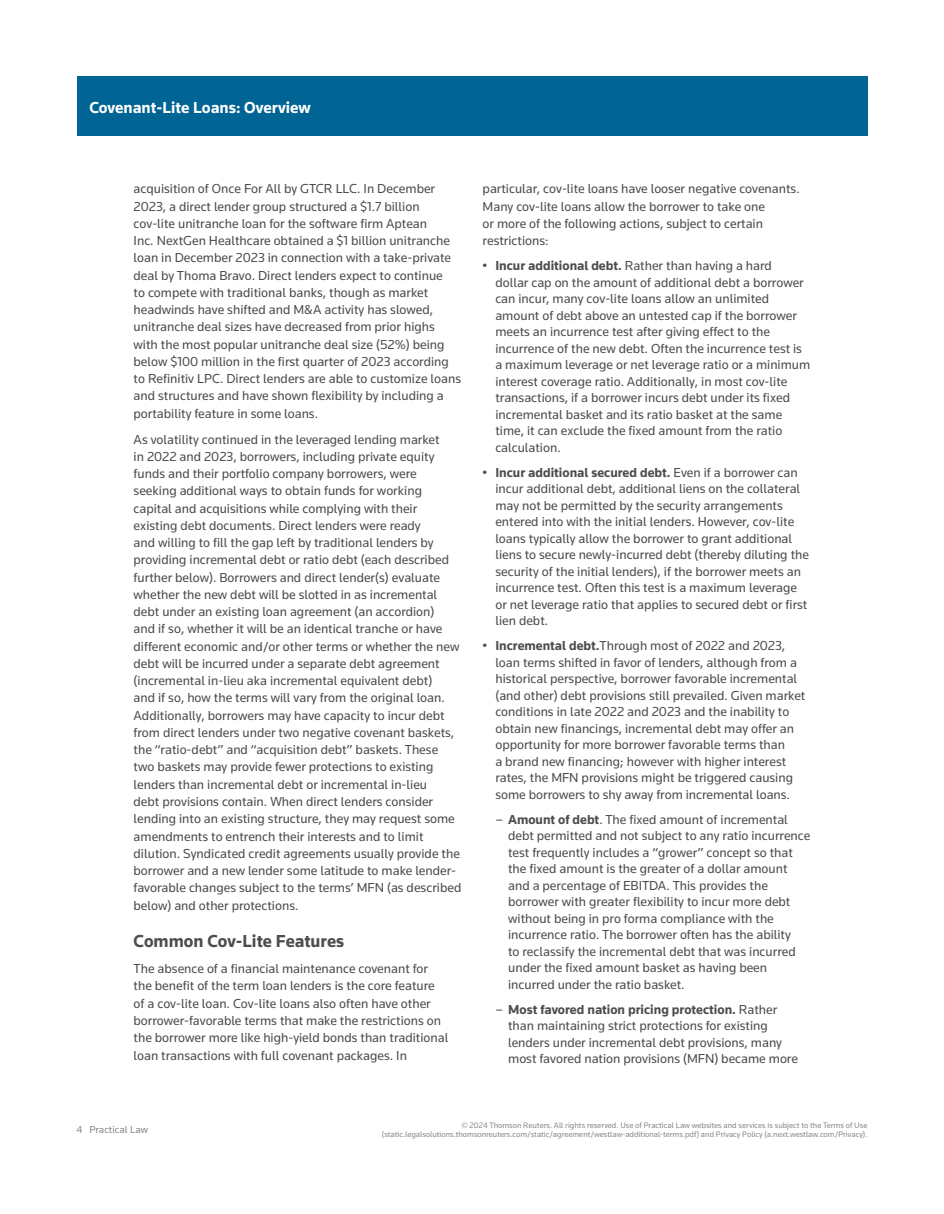
<style>
.page{position:relative;width:944px;height:1214px;background:#fff}
.page>*{position:absolute;margin:0;border:0;box-sizing:border-box;transform-origin:0 0}
.t1{font:700 18px "Knowledge";color:#4b4c4d}
.t2{font:700 16.5px "Knowledge";color:#fff}
.t3{font:13.5px/17.2px "Knowledge";color:#4b4c4d}
.t4{font:10.5px "Knowledge";color:#86888b}
.t5{font:8.25px/9.8px "Knowledge";color:#86888b;text-align:right}
.s1{font-weight:700}
</style>
<div class="page">
<div style="left:77px;top:77px;width:790px;height:59px;background:#006494"></div>
<p class="t2" style="left:89px;top:97px;width:223px">Covenant-Lite Loans: Overview</p>
<p class="t3" style="left:134px;top:180px;width:329px">acquisition of Once For All by GTCR LLC. In December 2023, a direct lender group structured a $1.7 billion cov-lite unitranche loan for the software firm Aptean<br>Inc. NextGen Healthcare obtained a $1 billion unitranche loan in December 2023 in connection with a take-private deal by Thoma Bravo. Direct lenders expect to continue<br>to compete with traditional banks, though as market headwinds have shifted and M&amp;A activity has slowed, unitranche deal sizes have decreased from prior highs with the most popular unitranche deal size (52%) being below $100 million in the first quarter of 2023 according to Refinitiv LPC. Direct lenders are able to customize loans and structures and have shown flexibility by including a portability feature in some loans.</p>
<p class="t3" style="left:134px;top:430px;width:329px">As volatility continued in the leveraged lending market<br>in 2022 and 2023, borrowers, including private equity funds and their portfolio company borrowers, were seeking additional ways to obtain funds for working capital and acquisitions while complying with their existing debt documents. Direct lenders were ready<br>and willing to fill the gap left by traditional lenders by providing incremental debt or ratio debt (each described further below). Borrowers and direct lender(s) evaluate whether the new debt will be slotted in as incremental debt under an existing loan agreement (an accordion)<br>and if so, whether it will be an identical tranche or have different economic and/or other terms or whether the new debt will be incurred under a separate debt agreement (incremental in-lieu aka incremental equivalent debt)<br>and if so, how the terms will vary from the original loan.<br>Additionally, borrowers may have capacity to incur debt from direct lenders under two negative covenant baskets, the “ratio-debt” and “acquisition debt” baskets. These two baskets may provide fewer protections to existing lenders than incremental debt or incremental in-lieu<br>debt provisions contain. When direct lenders consider lending into an existing structure, they may request some amendments to entrench their interests and to limit dilution. Syndicated credit agreements usually provide the borrower and a new lender some latitude to make lender&shy;favorable changes subject to the terms’ MFN (as described below) and other protections.</p>
<h1 class="t1" style="left:134px;top:930px;width:212px">Common Cov-Lite Features</h1>
<p class="t3" style="left:134px;top:959px;width:316px">The absence of a financial maintenance covenant for the benefit of the term loan lenders is the core feature of a cov-lite loan. Cov-lite loans also often have other borrower-favorable terms that make the restrictions on the borrower more like high-yield bonds than traditional loan transactions with full covenant packages. In</p>
<p class="t3" style="left:482px;top:180px;width:319px">particular, cov-lite loans have looser negative covenants.<br>Many cov-lite loans allow the borrower to take one<br>or more of the following actions, subject to certain restrictions:</p>
<p class="t3" style="left:495px;top:257px;width:316px;line-height:16.5px;text-indent:-13px">• <span class="s1">Incur additional debt.</span> Rather than having a hard<br>dollar cap on the amount of additional debt a borrower can incur, many cov-lite loans allow an unlimited amount of debt above an untested cap if the borrower meets an incurrence test after giving effect to the incurrence of the new debt. Often the incurrence test is a maximum leverage or net leverage ratio or a minimum interest coverage ratio. Additionally, in most cov-lite transactions, if a borrower incurs debt under its fixed incremental basket and its ratio basket at the same time, it can exclude the fixed amount from the ratio calculation.</p>
<p class="t3" style="left:495px;top:464px;width:315px;line-height:16.5px;text-indent:-13px">• <span class="s1">Incur additional secured debt.</span> Even if a borrower can incur additional debt, additional liens on the collateral may not be permitted by the security arrangements entered into with the initial lenders. However, cov-lite loans typically allow the borrower to grant additional liens to secure newly-incurred debt (thereby diluting the security of the initial lenders), if the borrower meets an incurrence test. Often this test is a maximum leverage or net leverage ratio that applies to secured debt or first lien debt.</p>
<p class="t3" style="left:495px;top:637px;width:311px;line-height:16.5px;text-indent:-13px">• <span class="s1">Incremental debt.</span>Through most of 2022 and 2023, loan terms shifted in favor of lenders, although from a historical perspective, borrower favorable incremental (and other) debt provisions still prevailed. Given market conditions in late 2022 and 2023 and the inability to obtain new financings, incremental debt may offer an opportunity for more borrower favorable terms than<br>a brand new financing; however with higher interest rates, the MFN provisions might be triggered causing some borrowers to shy away from incremental loans.</p>
<p class="t3" style="left:508px;top:811px;width:304px;line-height:16.5px;text-indent:-13px">– <span class="s1">Amount of debt</span>. The fixed amount of incremental debt permitted and not subject to any ratio incurrence test frequently includes a “grower” concept so that the fixed amount is the greater of a dollar amount and a percentage of EBITDA. This provides the borrower with greater flexibility to incur more debt without being in pro forma compliance with the incurrence ratio. The borrower often has the ability<br>to reclassify the incremental debt that was incurred under the fixed amount basket as having been incurred under the ratio basket.</p>
<p class="t3" style="left:508px;top:1000px;width:291px;line-height:16.5px;text-indent:-13px">– <span class="s1">Most favored nation pricing protection.</span> Rather than maintaining strict protections for existing lenders under incremental debt provisions, many most favored nation provisions (MFN) became more</p>
<p class="t4" style="left:77px;top:1123px;width:73px">4 Practical Law</p>
<p class="t5" style="left:382px;top:1119px;width:487px">© 2024 Thomson Reuters. All rights reserved. Use of Practical Law websites and services is subject to the Terms of Use (static.legalsolutions.thomsonreuters.com/static/agreement/westlaw-additional-terms.pdf) and Privacy Policy (a.next.westlaw.com/Privacy).</p>
</div>
